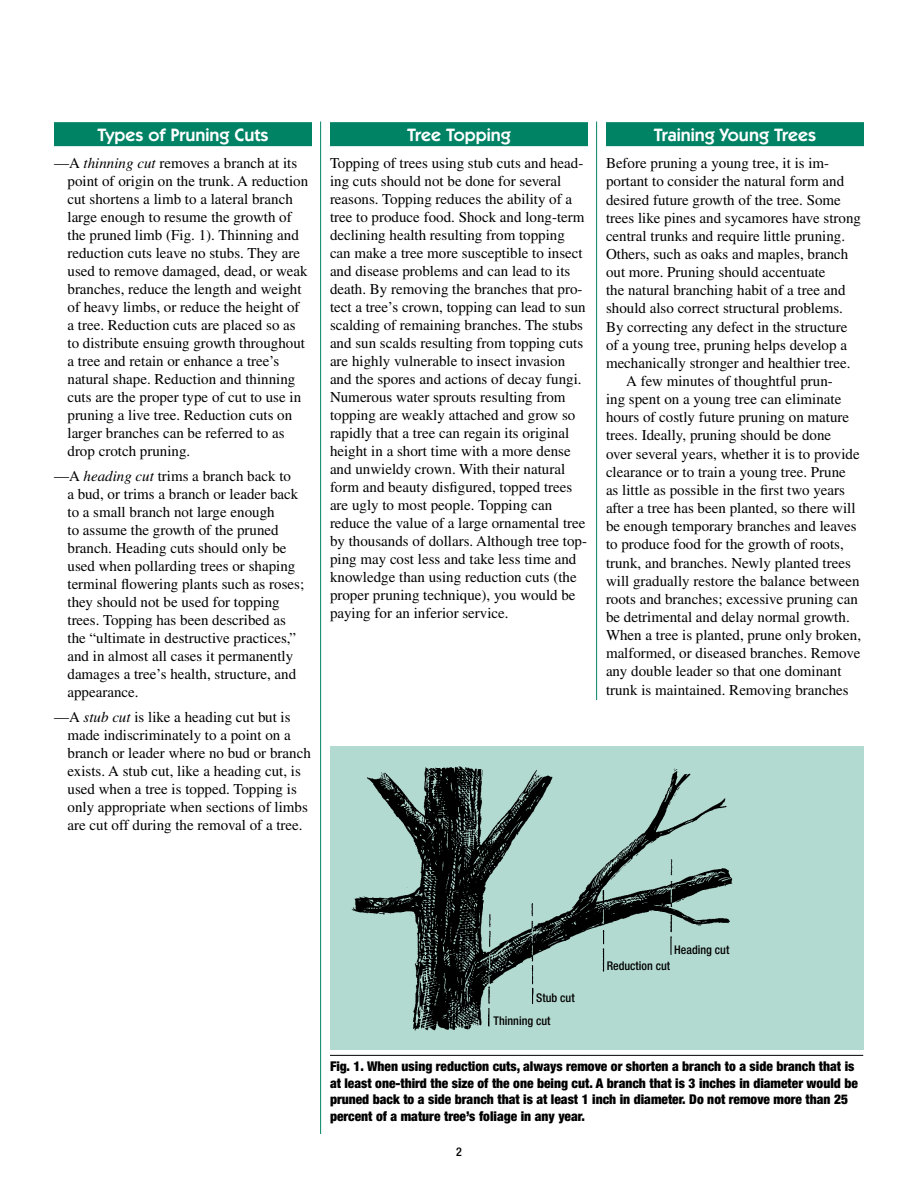
<style>
.page{position:relative;width:918px;height:1188px;background:#fff}
.page>*{position:absolute;margin:0;border:0;box-sizing:border-box;transform-origin:0 0}
.t1{font:600 18px "ITC Kabel Std";color:#fff}
.t2{font:15px/18px "Times LT Std";color:#000}
.t3{font:900 condensed 13.5px/16.5px "Helvetica Neue LT Std";color:#000}
.t4{font:500 condensed 12px "Helvetica Neue LT Std";color:#000}
.s1{font-style:italic}
</style>
<div class="page">
<hr style="left:320px;top:122px;width:1px;height:1012px;background:#008265">
<hr style="left:596px;top:122px;width:1px;height:1012px;background:#008265">
<div style="left:591px;top:700px;width:18px;height:444px;background:#fff"></div>
<div style="left:606px;top:122px;width:258px;height:24px;background:#008265"></div>
<div style="left:54px;top:122px;width:258px;height:24px;background:#008265"></div>
<div style="left:330px;top:122px;width:258px;height:24px;background:#008265"></div>
<div style="left:330px;top:746px;width:534px;height:304px;background:#b3dad1"></div>
<hr style="left:330px;top:1055px;width:533px;height:1px;background:#000">
<img style="left:351px;top:766px;width:382px;height:265px">
<p class="t1" style="left:97px;top:124px;width:173px">Types of Pruning Cuts</p>
<p class="t2" style="left:68px;top:154px;width:242px;text-indent:-14px">—A <span class="s1">thinning cut</span> removes a branch at its point of origin on the trunk. A reduction cut shortens a limb to a lateral branch large enough to resume the growth of the pruned limb (Fig. 1). Thinning and reduction cuts leave no stubs. They are used to remove damaged, dead, or weak branches, reduce the length and weight of heavy limbs, or reduce the height of a tree. Reduction cuts are placed so as to distribute ensuing growth throughout a tree and retain or enhance a tree’s natural shape. Reduction and thinning cuts are the proper type of cut to use in pruning a live tree. Reduction cuts on larger branches can be referred to as drop crotch pruning.</p>
<p class="t2" style="left:68px;top:467px;width:238px;text-indent:-14px">—A <span class="s1">heading cut</span> trims a branch back to<br>a bud, or trims a branch or leader back to a small branch not large enough<br>to assume the growth of the pruned branch. Heading cuts should only be used when pollarding trees or shaping terminal flowering plants such as roses; they should not be used for topping trees. Topping has been described as the “ultimate in destructive practices,” and in almost all cases it permanently damages a tree’s health, structure, and appearance.</p>
<p class="t2" style="left:68px;top:708px;width:245px;text-indent:-14px">—A <span class="s1">stub cut</span> is like a heading cut but is made indiscriminately to a point on a branch or leader where no bud or branch exists. A stub cut, like a heading cut, is used when a tree is topped. Topping is only appropriate when sections of limbs are cut off during the removal of a tree.</p>
<p class="t1" style="left:407px;top:124px;width:105px">Tree Topping</p>
<p class="t2" style="left:330px;top:154px;width:259px">Topping of trees using stub cuts and head&shy;ing cuts should not be done for several reasons. Topping reduces the ability of a tree to produce food. Shock and long-term declining health resulting from topping can make a tree more susceptible to insect and disease problems and can lead to its death. By removing the branches that pro&shy;tect a tree’s crown, topping can lead to sun scalding of remaining branches. The stubs and sun scalds resulting from topping cuts are highly vulnerable to insect invasion and the spores and actions of decay fungi.<br>Numerous water sprouts resulting from topping are weakly attached and grow so rapidly that a tree can regain its original height in a short time with a more dense and unwieldy crown. With their natural form and beauty disfigured, topped trees are ugly to most people. Topping can reduce the value of a large ornamental tree by thousands of dollars. Although tree top&shy;ping may cost less and take less time and knowledge than using reduction cuts (the proper pruning technique), you would be paying for an inferior service.</p>
<p class="t1" style="left:654px;top:124px;width:164px">Training Young Trees</p>
<p class="t2" style="left:606px;top:154px;width:225px">Before pruning a young tree, it is im-</p>
<p class="t2" style="left:606px;top:172px;width:240px">portant to consider the natural form and</p>
<p class="t2" style="left:606px;top:190px;width:236px">desired future growth of the tree. Some</p>
<p class="t2" style="left:606px;top:209px;width:257px">trees like pines and sycamores have strong</p>
<p class="t2" style="left:606px;top:227px;width:241px">central trunks and require little pruning.</p>
<p class="t2" style="left:606px;top:245px;width:244px">Others, such as oaks and maples, branch</p>
<p class="t2" style="left:606px;top:263px;width:221px">out more. Pruning should accentuate</p>
<p class="t2" style="left:606px;top:281px;width:241px">the natural branching habit of a tree and</p>
<p class="t2" style="left:606px;top:299px;width:239px">should also correct structural problems.</p>
<p class="t2" style="left:606px;top:317px;width:243px">By correcting any defect in the structure</p>
<p class="t2" style="left:606px;top:336px;width:243px">of a young tree, pruning helps develop a</p>
<p class="t2" style="left:606px;top:354px;width:246px">mechanically stronger and healthier tree.</p>
<p class="t2" style="left:626px;top:372px;width:208px">A few minutes of thoughtful prun-</p>
<p class="t2" style="left:606px;top:390px;width:237px">ing spent on a young tree can eliminate</p>
<p class="t2" style="left:606px;top:408px;width:245px">hours of costly future pruning on mature</p>
<p class="t2" style="left:606px;top:426px;width:227px">trees. Ideally, pruning should be done</p>
<p class="t2" style="left:606px;top:445px;width:255px">over several years, whether it is to provide</p>
<p class="t2" style="left:606px;top:463px;width:241px">clearance or to train a young tree. Prune</p>
<p class="t2" style="left:606px;top:481px;width:241px">as little as possible in the first two years</p>
<p class="t2" style="left:606px;top:499px;width:251px">after a tree has been planted, so there will</p>
<p class="t2" style="left:606px;top:517px;width:252px">be enough temporary branches and leaves</p>
<p class="t2" style="left:606px;top:535px;width:239px">to produce food for the growth of roots,</p>
<p class="t2" style="left:606px;top:553px;width:246px">trunk, and branches. Newly planted trees</p>
<p class="t2" style="left:606px;top:572px;width:255px">will gradually restore the balance between</p>
<p class="t2" style="left:606px;top:590px;width:254px">roots and branches; excessive pruning can</p>
<p class="t2" style="left:606px;top:608px;width:245px">be detrimental and delay normal growth.</p>
<p class="t2" style="left:606px;top:626px;width:257px">When a tree is planted, prune only broken,</p>
<p class="t2" style="left:606px;top:644px;width:256px">malformed, or diseased branches. Remove</p>
<p class="t2" style="left:606px;top:662px;width:237px">any double leader so that one dominant</p>
<p class="t2" style="left:606px;top:680px;width:244px">trunk is maintained. Removing branches</p>
<p class="t4" style="left:674px;top:942px;width:57px">Heading cut</p>
<p class="t4" style="left:536px;top:991px;width:40px">Stub cut</p>
<p class="t4" style="left:494px;top:1013px;width:59px">Thinning cut</p>
<p class="t4" style="left:607px;top:959px;width:65px">Reduction cut</p>
<p class="t3" style="left:330px;top:1058px;width:529px">Fig. 1. When using reduction cuts, always remove or shorten a branch to a side branch that is at least one-third the size of the one being cut. A branch that is 3 inches in diameter would be pruned back to a side branch that is at least 1 inch in diameter. Do not remove more than 25 percent of a mature tree’s foliage in any year.</p>
<p class="t4" style="left:456px;top:1145px;width:7px">2</p>
</div>
